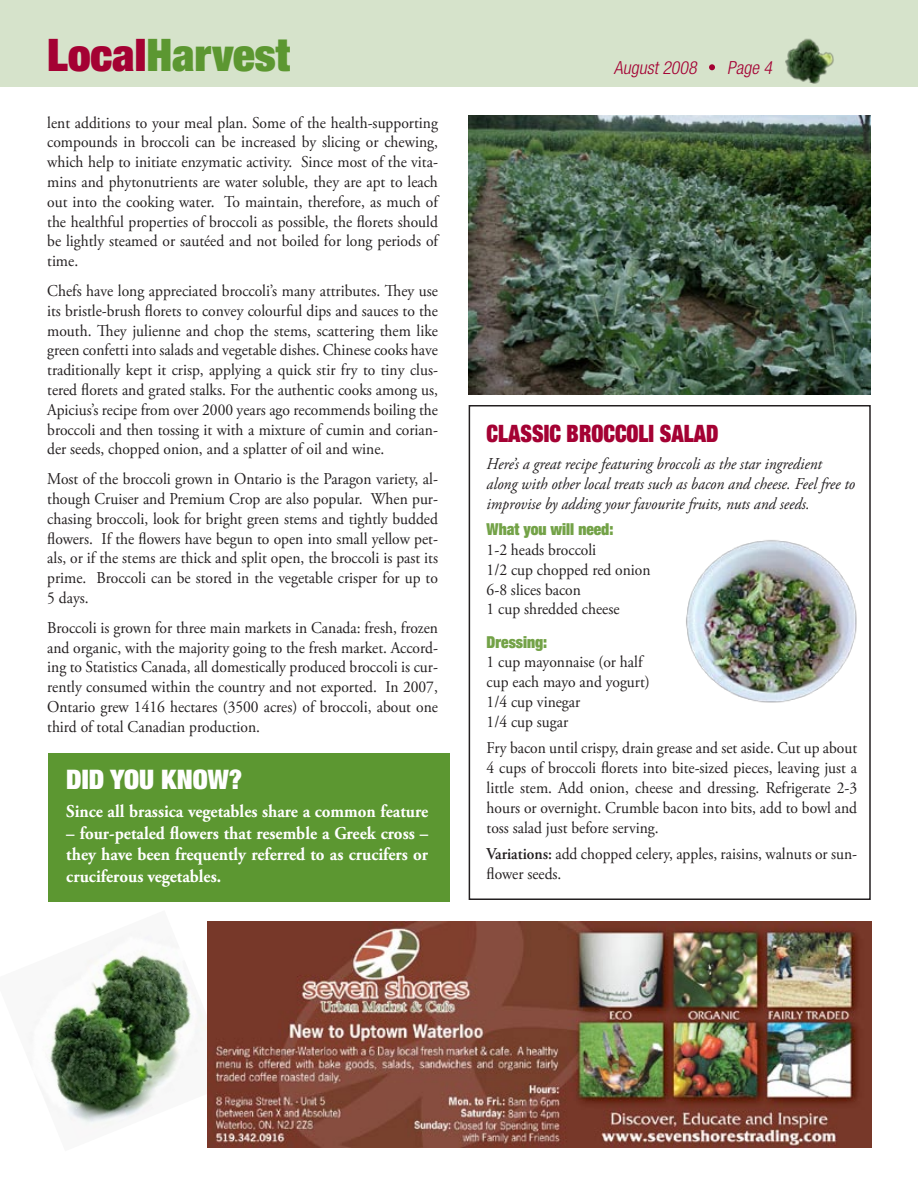
<style>
.page{position:relative;width:918px;height:1188px;background:#fff}
.page>*{position:absolute;margin:0;border:0;box-sizing:border-box;transform-origin:0 0}
.t1{font:900 expanded 45px "Helvetica Neue LT";color:#5c9731}
.body_heading{font:900 expanded 27px "Helvetica Neue LT";color:#fff}
.Headline{font:900 expanded 24px "Helvetica Neue LT";color:#a40133;scale:.9 1}
.Body{font:700 18px/21.6px "Adobe Garamond Pro";color:#fff;text-align:justify;scale:.94 1}
.t2{font:italic 300 condensed 18px "Helvetica Neue LT";color:#a40133}
.Body-2{font:16.5px/19.8px "Adobe Garamond Pro";color:#231f20;text-align:justify;scale:.94 1}
.Body_Italic_small{font:italic 16.5px/19.8px "Adobe Garamond Pro";color:#231f20;scale:.94 1}
.Body-3{font:900 expanded 16.5px "Helvetica Neue LT";color:#73a247;scale:.94 1}
.s1{color:#a40133}
.s2{font-weight:600}
</style>
<div class="page">
<img style="left:49px;top:921px;width:159px;height:227px">
<img style="left:468px;top:116px;width:403px;height:278px">
<div style="left:469px;top:405px;width:402px;height:495px;border:2px solid #231f20"></div>
<div style="left:0;top:0;width:918px;height:87px;background:#d6e3cb"></div>
<div style="left:48px;top:753px;width:402px;height:149px;background:#5c9731"></div>
<svg style="left:709px;top:64px;width:6px;height:6px"></svg>
<img style="left:686px;top:540px;width:171px;height:163px">
<img style="left:208px;top:921px;width:664px;height:227px">
<img style="left:785px;top:38px;width:49px;height:46px">
<p class="t1" style="left:47px;top:27px;width:244px"><span class="s1">Local</span>Harvest</p>
<p class="Body-2" style="left:47px;top:113px;width:417px">lent additions to your meal plan. Some of the health-supporting compounds in broccoli can be increased by slicing or chewing, which help to initiate enzymatic activity. Since most of the vita&shy;mins and phytonutrients are water soluble, they are apt to leach out into the cooking water. To maintain, therefore, as much of the healthful properties of broccoli as possible, the florets should be lightly steamed or sautéed and not boiled for long periods of time.</p>
<p class="Body-2" style="left:47px;top:282px;width:417px">Chefs have long appreciated broccoli’s many attributes. They use its bristle-brush florets to convey colourful dips and sauces to the mouth. They julienne and chop the stems, scattering them like green confetti into salads and vegetable dishes. Chinese cooks have traditionally kept it crisp, applying a quick stir fry to tiny clus&shy;tered florets and grated stalks. For the authentic cooks among us, Apicius’s recipe from over 2000 years ago recommends boiling the broccoli and then tossing it with a mixture of cumin and corian&shy;der seeds, chopped onion, and a splatter of oil and wine.</p>
<p class="Body-2" style="left:47px;top:470px;width:417px">Most of the broccoli grown in Ontario is the Paragon variety, al&shy;though Cruiser and Premium Crop are also popular. When pur&shy;chasing broccoli, look for bright green stems and tightly budded flowers. If the flowers have begun to open into small yellow pet&shy;als, or if the stems are thick and split open, the broccoli is past its prime. Broccoli can be stored in the vegetable crisper for up to 5 days.</p>
<p class="Body-2" style="left:47px;top:618px;width:417px">Broccoli is grown for three main markets in Canada: fresh, frozen and organic, with the majority going to the fresh market. Accord&shy;ing to Statistics Canada, all domestically produced broccoli is cur&shy;rently consumed within the country and not exported. In 2007, Ontario grew 1416 hectares (3500 acres) of broccoli, about one third of total Canadian production.</p>
<p class="body_heading" style="left:66px;top:762px;width:177px">DID YOU KNOW?</p>
<p class="Body" style="left:66px;top:801px;width:386px">Since all brassica vegetables share a common feature</p>
<p class="Body" style="left:66px;top:822px;width:387px">– four-petaled flowers that resemble a Greek cross – they have been frequently referred to as crucifers or cruciferous vegetables.</p>
<p class="t2" style="left:614px;top:57px;width:88px">August2008</p>
<p class="t2" style="left:727px;top:57px;width:50px">Page 4</p>
<p class="Headline" style="left:487px;top:418px;width:259px">CLASSIC BROCCOLI SALAD</p>
<p class="Body_Italic_small" style="left:487px;top:454px;width:394px">Here’s a great recipe featuring broccoli as the star ingredient along with other local treats such as bacon and cheese. Feel free to improvise by adding your favourite fruits, nuts and seeds.</p>
<p class="Body-3" style="left:487px;top:519px;width:136px">What you will need:</p>
<p class="Body-2" style="left:487px;top:540px;width:118px">1-2 heads broccoli</p>
<p class="Body-2" style="left:487px;top:560px;width:176px">1/2 cup chopped red onion</p>
<p class="Body-2" style="left:487px;top:580px;width:102px">6-8 slices bacon</p>
<p class="Body-2" style="left:487px;top:600px;width:143px">1 cup shredded cheese</p>
<p class="Body-3" style="left:487px;top:631px;width:66px">Dressing:</p>
<p class="Body-2" style="left:487px;top:653px;width:175px">1 cup mayonnaise (or half cup each mayo and yogurt)</p>
<p class="Body-2" style="left:487px;top:692px;width:101px">1/4 cup vinegar</p>
<p class="Body-2" style="left:487px;top:712px;width:88px">1/4 cup sugar</p>
<p class="Body-2" style="left:487px;top:739px;width:396px">Fry bacon until crispy, drain grease and set aside. Cut up about 4 cups of broccoli florets into bite-sized pieces, leaving just a little stem. Add onion, cheese and dressing. Refrigerate 2-3 hours or overnight. Crumble bacon into bits, add to bowl and toss salad just before serving.</p>
<p class="Body-2" style="left:487px;top:845px;width:396px"><span class="s2">Variations:</span> add chopped celery, apples, raisins, walnuts or sun&shy;flower seeds.</p>
</div>
